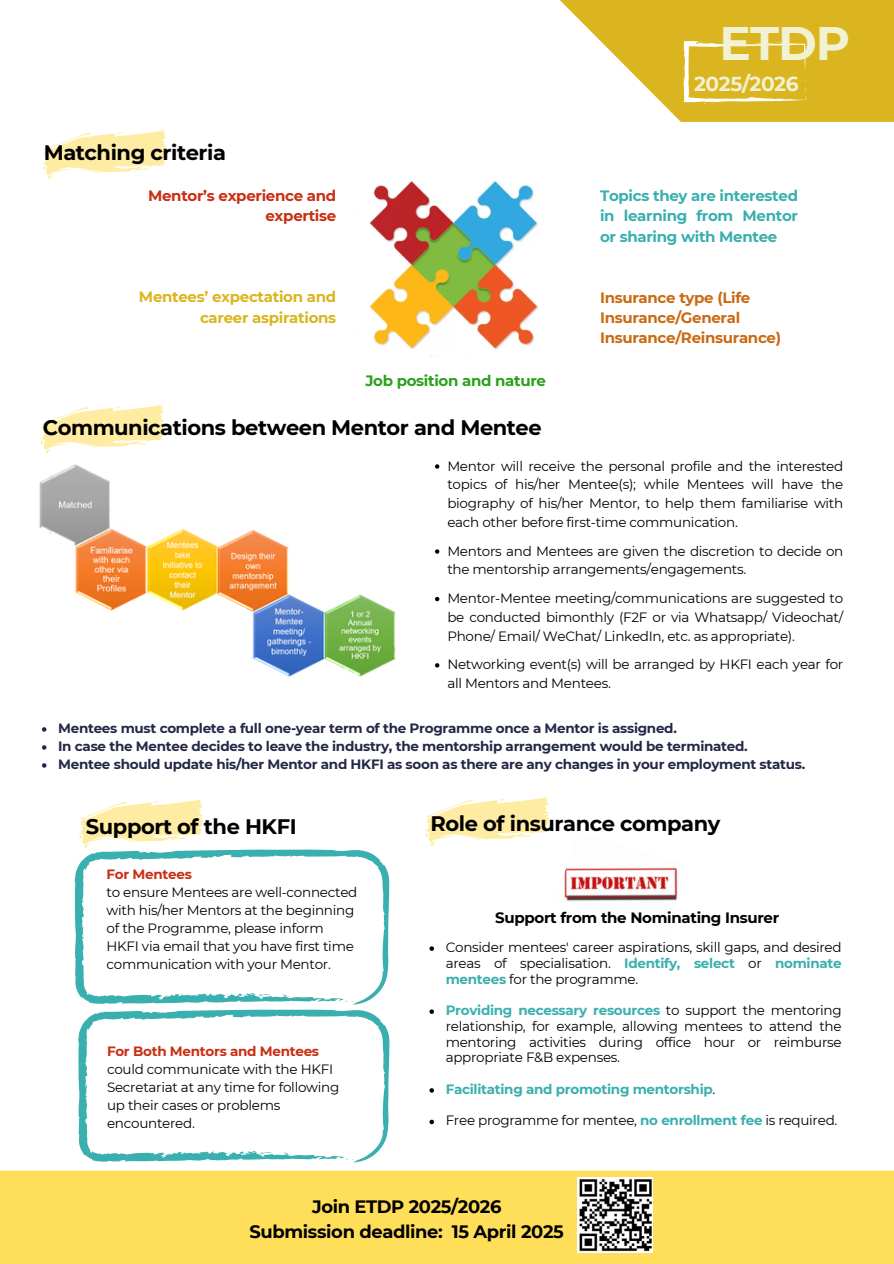
<style>
.page{position:relative;width:894px;height:1264px;background:#fff}
.page>*{position:absolute;margin:0;border:0;box-sizing:border-box;transform-origin:0 0}
.t1{font:700 46.95px "Montserrat";color:#f2f1d1}
.t2{font:700 21px "Montserrat";letter-spacing:-.02em;color:#000}
.t3{font:700 20.1px "Montserrat";letter-spacing:-.02em;color:#f2f1d1}
.t4{font:700 17.85px/24.6px "Montserrat";letter-spacing:-.02em;color:#000;text-align:center}
.t5{font:700 15px/20.2px "Montserrat";letter-spacing:-.02em;color:#3aafaf;text-align:justify}
.t6{font:700 15px/20.2px "Montserrat";letter-spacing:-.02em;color:#ca6a12}
.t7{font:700 15px/20.2px "Montserrat";letter-spacing:-.02em;color:#dbb520;text-align:right}
.t8{font:700 15px "Montserrat";letter-spacing:-.02em;color:#000}
.t9{font:700 15px/20.2px "Montserrat";letter-spacing:-.02em;color:#ca2e12;text-align:right}
.t10{font:700 15px "Montserrat";letter-spacing:-.02em;color:#2aa11c}
.t11{font:13.5px/18px "Montserrat";letter-spacing:-.02em;color:#000}
.t12{font:700 13.5px "Montserrat";letter-spacing:-.02em;color:#242847}
.t13{font:700 13.5px "Montserrat";letter-spacing:-.02em;color:#3aafaf}
.t14{font:700 13.5px "Montserrat";letter-spacing:-.02em;color:#ca2e12}
.s1{font-weight:700;color:#3aafaf}
.s2{font-weight:400;color:#000}
</style>
<div class="page">
<img style="left:39px;top:464px;width:357px;height:213px">
<div style="left:0;top:1170px;width:893px;height:93px;background:#ffde59"></div>
<img style="left:369px;top:181px;width:170px;height:169px">
<svg style="left:42px;top:130px;width:125px;height:49px"></svg>
<svg style="left:40px;top:405px;width:125px;height:48px"></svg>
<svg style="left:74px;top:849px;width:315px;height:155px"></svg>
<svg style="left:344px;top:1000px;width:10px;height:2px"></svg>
<svg style="left:78px;top:1009px;width:311px;height:153px"></svg>
<svg style="left:79px;top:799px;width:124px;height:49px"></svg>
<img style="left:564px;top:867px;width:114px;height:35px">
<svg style="left:425px;top:797px;width:124px;height:49px"></svg>
<svg style="left:560px;top:0;width:333px;height:122px;fill:#dbb520"></svg>
<svg style="left:683px;top:41px;width:123px;height:63px;background:#debd38"></svg>
<img style="left:577px;top:1177px;width:75px;height:75px">
<svg style="left:435px;top:464px;width:4px;height:4px"></svg>
<svg style="left:435px;top:549px;width:4px;height:4px"></svg>
<svg style="left:435px;top:597px;width:4px;height:4px"></svg>
<svg style="left:435px;top:663px;width:4px;height:4px"></svg>
<svg style="left:429px;top:946px;width:5px;height:4px"></svg>
<svg style="left:429px;top:1009px;width:5px;height:4px"></svg>
<svg style="left:429px;top:1088px;width:5px;height:4px"></svg>
<svg style="left:429px;top:1119px;width:5px;height:5px"></svg>
<svg style="left:42px;top:727px;width:4px;height:4px"></svg>
<svg style="left:42px;top:745px;width:4px;height:4px"></svg>
<svg style="left:42px;top:763px;width:4px;height:4px"></svg>
<h1 class="t2" style="left:44px;top:139px;width:184px">Matching criteria</h1>
<h2 class="t9" style="left:148px;top:186px;width:190px">Mentor’s experience and expertise</h2>
<h2 class="t1" style="left:719px;top:14px;width:132px">ETDP</h2>
<p class="t3" style="left:694px;top:71px;width:106px">2025/2026</p>
<p class="t5" style="left:600px;top:186px;width:199px">Topics they are interested in learning from Mentor or sharing with Mentee</p>
<p class="t7" style="left:139px;top:287px;width:199px">Mentees’ expectation and career aspirations</p>
<h2 class="t6" style="left:600px;top:287px;width:182px">Insurance type (Life<br>Insurance/General<br>Insurance/Reinsurance)</h2>
<p class="t10" style="left:365px;top:372px;width:182px">Job position and nature</p>
<p class="t2" style="left:43px;top:414px;width:500px">Communications between Mentor and Mentee</p>
<p class="t11" style="left:447px;top:456px;width:397px;line-height:18.8px;text-align:justify">Mentor will receive the personal profile and the interested topics of his/her Mentee(s); while Mentees will have the biography of his/her Mentor, to help them familiarise with each other before first-time communication.</p>
<p class="t11" style="left:447px;top:541px;width:397px;line-height:18.8px">Mentors and Mentees are given the discretion to decide on the mentorship arrangements/engagements.</p>
<p class="t11" style="left:447px;top:589px;width:397px;line-height:18.8px;text-align:justify">Mentor-Mentee meeting/communications are suggested to be conducted bimonthly (F2F or via Whatsapp/ Videochat/ Phone/ Email/ WeChat/ LinkedIn, etc. as appropriate).</p>
<p class="t11" style="left:447px;top:655px;width:397px;line-height:18.8px">Networking event(s) will be arranged by HKFI each year for all Mentors and Mentees.</p>
<p class="t12" style="left:58px;top:719px;width:620px">Mentees must complete a full one-year term of the Programme once a Mentor is assigned.</p>
<p class="t12" style="left:58px;top:737px;width:691px">In case the Mentee decides to leave the industry, the mentorship arrangement would be terminated.</p>
<p class="t12" style="left:58px;top:755px;width:748px">Mentee should update his/her Mentor and HKFI as soon as there are any changes in your employment status.</p>
<h4 class="t2" style="left:86px;top:814px;width:212px">Support of the HKFI</h4>
<p class="t2" style="left:430px;top:810px;width:291px">Role of insurance company</p>
<h4 class="t14" style="left:106px;top:865px;width:87px">For Mentees</h4>
<h4 class="t11" style="left:106px;top:883px;width:252px">to ensure Mentees are well-connected with his/her Mentors at the beginning of the Programme, please inform HKFI via email that you have first time communication with your Mentor.</h4>
<h4 class="t14" style="left:107px;top:1042px;width:213px">For Both Mentors and Mentees</h4>
<h4 class="t11" style="left:107px;top:1059px;width:234px">could communicate with the HKFI<br>Secretariat at any time for following up their cases or problems encountered.</h4>
<p class="t8" style="left:495px;top:908px;width:285px">Support from the Nominating Insurer</p>
<p class="t11" style="left:445px;top:939px;width:397px;line-height:15.8px;text-align:justify">Consider mentees' career aspirations, skill gaps, and desired areas of specialisation. <span class="s1">Identify, select</span> or <span class="s1">nominate mentees</span> for the programme.</p>
<p class="t11" style="left:445px;top:1002px;width:397px;line-height:15.8px;text-align:justify"><span class="s1">Providing necessary resources</span> to support the mentoring relationship, for example, allowing mentees to attend the mentoring activities during office hour or reimburse appropriate F&amp;B expenses.</p>
<p class="t13" style="left:445px;top:1080px;width:271px">Facilitating and promoting mentorship<span class="s2">.</span></p>
<h2 class="t11" style="left:445px;top:1111px;width:393px">Free programme for mentee, <span class="s1">no enrollment fee</span> is required.</h2>
<p class="t4" style="left:249px;top:1194px;width:316px">Join ETDP 2025/2026<br>Submission deadline: 15 April 2025</p>
</div>
